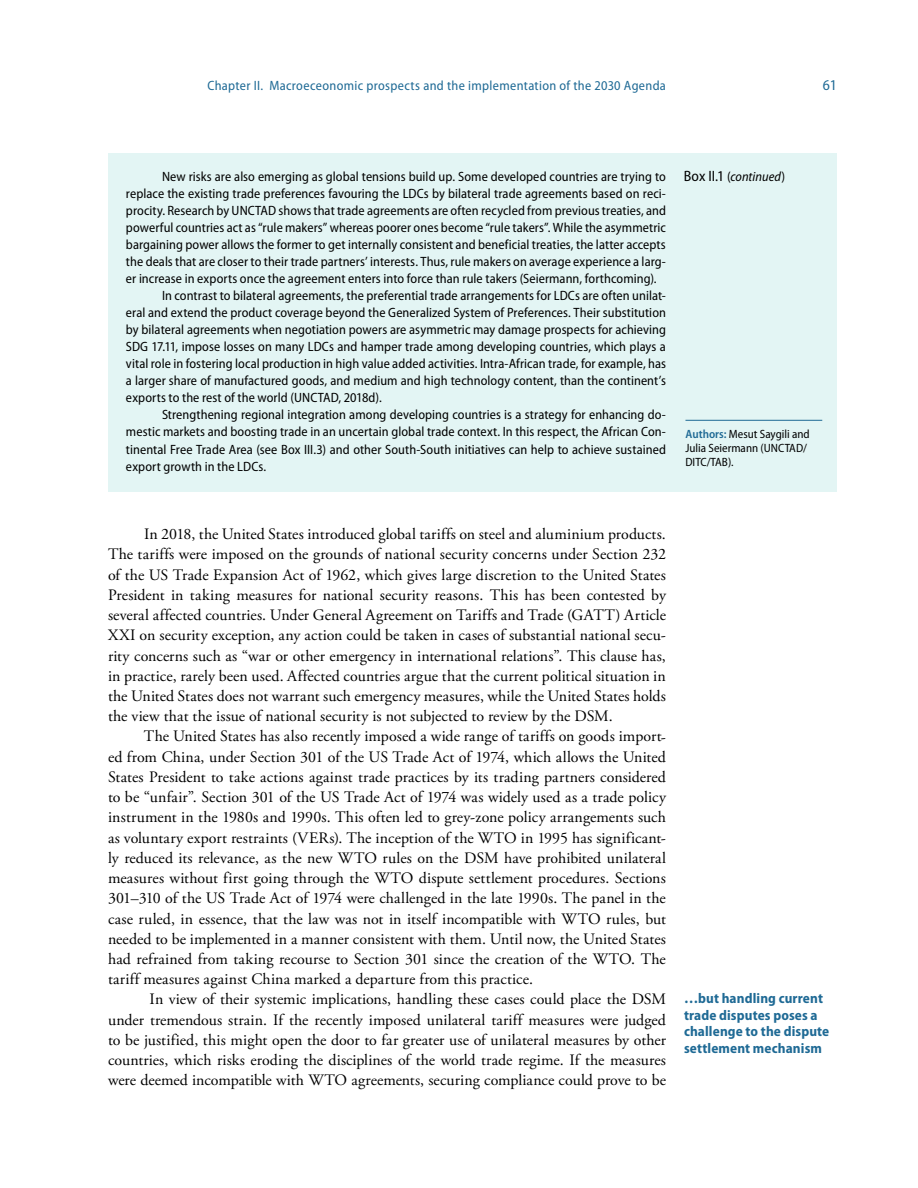
<style>
.page{position:relative;width:918px;height:1188px;background:#fff}
.page>*{position:absolute;margin:0;border:0;box-sizing:border-box;transform-origin:0 0}
.t1{font:15.9px/20.2px "Adobe Garamond Pro";letter-spacing:.005em;color:#000;text-align:justify}
.t2{font:semi-condensed 15px "Myriad Pro";color:#1f6a95}
.t3{font:700 semi-condensed 14.25px/16.5px "Myriad Pro";letter-spacing:.01em;color:#1f6a95}
.t4{font:semi-condensed 13.5px "Myriad Pro";letter-spacing:.005em;color:#000}
.t5{font:semi-condensed 13.5px "Myriad Pro";letter-spacing:.025em;color:#1f6a95}
.t6{font:italic semi-condensed 13.5px "Myriad Pro";letter-spacing:.005em;color:#000}
.t7{font:semi-condensed 12px/14.2px "Myriad Pro";color:#000}
.s1{font-style:normal;font-size:15px}
.s2{font-style:normal}
.s3{font-weight:600;color:#1f6a95}
</style>
<div class="page">
<div style="left:108px;top:153px;width:729px;height:338px;background:#e3f5f4"></div>
<hr style="left:685px;top:420px;width:137px;height:1px;background:#1f6a95">
<p class="t5" style="left:207px;top:78px;width:460px">Chapter II. Macroeceonomic prospects and the implementation of the 2030 Agenda</p>
<p class="t2" style="left:823px;top:77px;width:16px">61</p>
<p class="t4" style="left:162px;top:169px;width:505px">New risks are also emerging as global tensions build up. Some developed countries are trying to</p>
<p class="t4" style="left:126px;top:186px;width:542px">replace the existing trade preferences favouring the LDCs by bilateral trade agreements based on reci-</p>
<p class="t4" style="left:126px;top:203px;width:541px">procity. Research by UNCTAD shows that trade agreements are often recycled from previous treaties, and</p>
<p class="t4" style="left:126px;top:220px;width:542px">powerful countries act as “rule makers” whereas poorer ones become “rule takers”. While the asymmetric</p>
<p class="t4" style="left:126px;top:237px;width:541px">bargaining power allows the former to get internally consistent and beneficial treaties, the latter accepts</p>
<p class="t4" style="left:126px;top:254px;width:542px">the deals that are closer to their trade partners’ interests. Thus, rule makers on average experience a larg-</p>
<p class="t4" style="left:126px;top:271px;width:532px">er increase in exports once the agreement enters into force than rule takers (Seiermann, forthcoming).</p>
<p class="t4" style="left:162px;top:288px;width:505px">In contrast to bilateral agreements, the preferential trade arrangements for LDCs are often unilat-</p>
<p class="t4" style="left:126px;top:305px;width:542px">eral and extend the product coverage beyond the Generalized System of Preferences. Their substitution</p>
<p class="t4" style="left:126px;top:323px;width:542px">by bilateral agreements when negotiation powers are asymmetric may damage prospects for achieving</p>
<p class="t4" style="left:126px;top:340px;width:541px">SDG 17.11, impose losses on many LDCs and hamper trade among developing countries, which plays a</p>
<p class="t4" style="left:126px;top:357px;width:542px">vital role in fostering local production in high value added activities. Intra-African trade, for example, has</p>
<p class="t4" style="left:126px;top:374px;width:542px">a larger share of manufactured goods, and medium and high technology content, than the continent’s</p>
<p class="t4" style="left:126px;top:391px;width:257px">exports to the rest of the world (UNCTAD, 2018d).</p>
<p class="t4" style="left:162px;top:408px;width:505px">Strengthening regional integration among developing countries is a strategy for enhancing do-</p>
<p class="t4" style="left:126px;top:425px;width:542px">mestic markets and boosting trade in an uncertain global trade context. In this respect, the African Con-</p>
<p class="t4" style="left:126px;top:442px;width:542px">tinental Free Trade Area (see Box III.3) and other South-South initiatives can help to achieve sustained</p>
<p class="t4" style="left:126px;top:459px;width:142px">export growth in the LDCs.</p>
<p class="t6" style="left:684px;top:169px;width:103px"><span class="s1">Box II.1</span> <span class="s2">(</span>continued<span class="s2">)</span></p>
<p class="t7" style="left:685px;top:427px;width:126px"><span class="s3">Authors:</span> Mesut Saygili and<br>Julia Seiermann (UNCTAD/<br>DITC/TAB).</p>
<p class="t1" style="left:108px;top:525px;width:560px;text-indent:36px">In 2018, the United States introduced global tariffs on steel and aluminium products.<br>The tariffs were imposed on the grounds of national security concerns under Section 232 of the US Trade Expansion Act of 1962, which gives large discretion to the United States President in taking measures for national security reasons. This has been contested by several affected countries. Under General Agreement on Tariffs and Trade (GATT) Article XXI on security exception, any action could be taken in cases of substantial national secu&shy;rity concerns such as “war or other emergency in international relations”. This clause has, in practice, rarely been used. Affected countries argue that the current political situation in the United States does not warrant such emergency measures, while the United States holds the view that the issue of national security is not subjected to review by the DSM.</p>
<p class="t1" style="left:108px;top:727px;width:560px;text-indent:36px">The United States has also recently imposed a wide range of tariffs on goods import&shy;ed from China, under Section 301 of the US Trade Act of 1974, which allows the United States President to take actions against trade practices by its trading partners considered to be “unfair”. Section 301 of the US Trade Act of 1974 was widely used as a trade policy instrument in the 1980s and 1990s. This often led to grey-zone policy arrangements such as voluntary export restraints (VERs). The inception of the WTO in 1995 has significant&shy;ly reduced its relevance, as the new WTO rules on the DSM have prohibited unilateral measures without first going through the WTO dispute settlement procedures. Sections 301–310 of the US Trade Act of 1974 were challenged in the late 1990s. The panel in the case ruled, in essence, that the law was not in itself incompatible with WTO rules, but needed to be implemented in a manner consistent with them. Until now, the United States had refrained from taking recourse to Section 301 since the creation of the WTO. The tariff measures against China marked a departure from this practice.</p>
<p class="t1" style="left:108px;top:990px;width:560px;text-indent:42px">In view of their systemic implications, handling these cases could place the DSM under tremendous strain. If the recently imposed unilateral tariff measures were judged to be justified, this might open the door to far greater use of unilateral measures by other countries, which risks eroding the disciplines of the world trade regime. If the measures were deemed incompatible with WTO agreements, securing compliance could prove to be</p>
<p class="t3" style="left:684px;top:990px;width:147px">…but handling current trade disputes poses a challenge to the dispute settlement mechanism</p>
</div>
